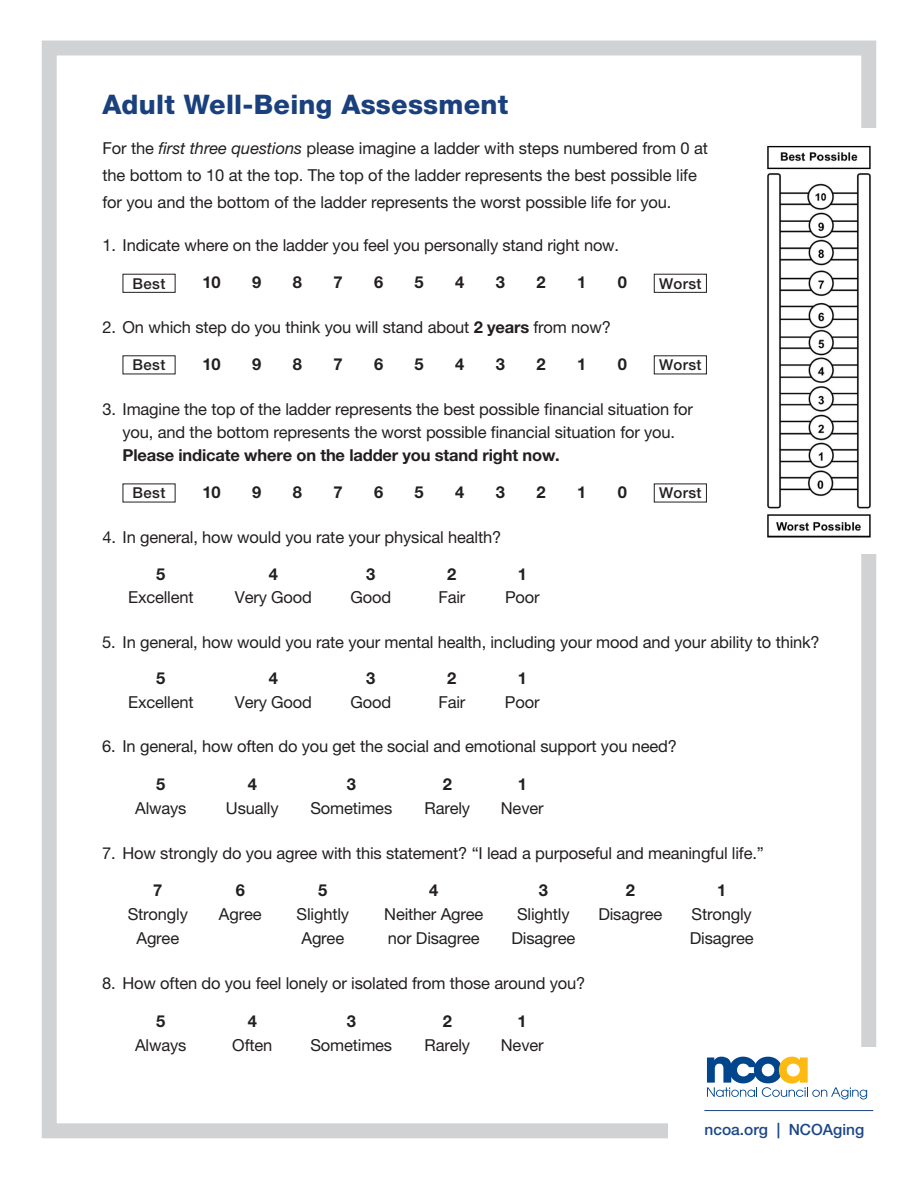
<style>
.page{position:relative;width:918px;height:1188px;background:#fff}
.page>*{position:absolute;margin:0;border:0;box-sizing:border-box;transform-origin:0 0}
.t1{font:800 27px "Helvetica Neue LT Pro";letter-spacing:.01em;color:#1a417d}
.t2{font:16.5px/27px "Helvetica Neue LT Pro";letter-spacing:-.01em;color:#231f20}
.t3{font:700 16.5px "Helvetica Neue LT Pro";letter-spacing:-.01em;color:#231f20}
.t4{font:500 15.45px "Helvetica Neue LT Pro";color:#1c4787}
.t5{font:500 15px "Helvetica Neue LT Pro";letter-spacing:.025em;color:#231f20}
.s1{font-style:italic}
.s2{font-weight:700}
</style>
<div class="page">
<div style="left:42px;top:40px;width:834px;height:1098px;border:15px solid #d1d2d4"></div>
<div style="left:123px;top:274px;width:53px;height:19px;border:1px solid #231f20"></div>
<div style="left:654px;top:274px;width:53px;height:19px;border:1px solid #231f20"></div>
<div style="left:720px;top:128px;width:167px;height:426px;background:#fff"></div>
<img style="left:767px;top:145px;width:104px;height:393px">
<div style="left:669px;top:1048px;width:220px;height:113px;background:#fff"></div>
<hr style="left:704px;top:1110px;width:169px;height:1px;background:#1a417d">
<svg style="left:707px;top:1057px;width:160px;height:42px"></svg>
<h1 class="t1" style="left:102px;top:88px;width:408px">Adult Well-Being Assessment</h1>
<p class="t2" style="left:102px;top:135px;width:607px">For the <span class="s1">first three questions</span> please imagine a ladder with steps numbered from 0 at the bottom to 10 at the top. The top of the ladder represents the best possible life for you and the bottom of the ladder represents the worst possible life for you.</p>
<p class="t2" style="left:102px;top:232px;width:518px">1. Indicate where on the ladder you feel you personally stand right now.</p>
<p class="t5" style="left:133px;top:274px;width:34px">Best</p>
<p class="t3" style="left:202px;top:272px;width:20px">10</p>
<p class="t3" style="left:252px;top:272px;width:11px">9</p>
<p class="t3" style="left:293px;top:272px;width:11px">8</p>
<p class="t3" style="left:333px;top:272px;width:11px">7</p>
<p class="t3" style="left:374px;top:272px;width:11px">6</p>
<p class="t3" style="left:415px;top:272px;width:11px">5</p>
<p class="t3" style="left:455px;top:272px;width:11px">4</p>
<p class="t3" style="left:496px;top:272px;width:11px">3</p>
<p class="t3" style="left:537px;top:272px;width:11px">2</p>
<p class="t3" style="left:577px;top:272px;width:11px">1</p>
<p class="t3" style="left:618px;top:272px;width:11px">0</p>
<p class="t5" style="left:659px;top:274px;width:44px">Worst</p>
<p class="t2" style="left:102px;top:313px;width:510px">2. On which step do you think you will stand about <span class="s2">2 years</span> from now?</p>
<p class="t5" style="left:133px;top:356px;width:34px">Best</p>
<p class="t3" style="left:202px;top:354px;width:20px">10</p>
<p class="t3" style="left:252px;top:354px;width:11px">9</p>
<p class="t3" style="left:293px;top:354px;width:11px">8</p>
<p class="t3" style="left:333px;top:354px;width:11px">7</p>
<p class="t3" style="left:374px;top:354px;width:11px">6</p>
<p class="t3" style="left:415px;top:354px;width:11px">5</p>
<p class="t3" style="left:455px;top:354px;width:11px">4</p>
<p class="t3" style="left:496px;top:354px;width:11px">3</p>
<p class="t3" style="left:537px;top:354px;width:11px">2</p>
<p class="t3" style="left:577px;top:354px;width:11px">1</p>
<p class="t3" style="left:618px;top:354px;width:11px">0</p>
<p class="t5" style="left:659px;top:356px;width:44px">Worst</p>
<p class="t2" style="left:102px;top:397px;width:592px;line-height:23.2px;text-align:center">3. Imagine the top of the ladder represents the best possible financial situation for you, and the bottom represents the worst possible financial situation for you.</p>
<p class="t3" style="left:123px;top:445px;width:439px">Please indicate where on the ladder you stand right now.</p>
<p class="t5" style="left:133px;top:484px;width:34px">Best</p>
<p class="t3" style="left:202px;top:482px;width:20px">10</p>
<p class="t3" style="left:252px;top:482px;width:11px">9</p>
<p class="t3" style="left:293px;top:482px;width:11px">8</p>
<p class="t3" style="left:333px;top:482px;width:11px">7</p>
<p class="t3" style="left:374px;top:482px;width:11px">6</p>
<p class="t3" style="left:415px;top:482px;width:11px">5</p>
<p class="t3" style="left:455px;top:482px;width:11px">4</p>
<p class="t3" style="left:496px;top:482px;width:11px">3</p>
<p class="t3" style="left:537px;top:482px;width:11px">2</p>
<p class="t3" style="left:577px;top:482px;width:11px">1</p>
<p class="t3" style="left:618px;top:482px;width:11px">0</p>
<p class="t5" style="left:659px;top:484px;width:44px">Worst</p>
<p class="t2" style="left:102px;top:523px;width:401px">4. In general, how would you rate your physical health?</p>
<p class="t3" style="left:156px;top:563px;width:11px">5</p>
<p class="t3" style="left:269px;top:563px;width:11px">4</p>
<p class="t3" style="left:366px;top:563px;width:11px">3</p>
<p class="t3" style="left:447px;top:563px;width:11px">2</p>
<p class="t3" style="left:518px;top:563px;width:11px">1</p>
<p class="t2" style="left:128px;top:583px;width:67px">Excellent</p>
<p class="t2" style="left:235px;top:583px;width:79px">Very Good</p>
<p class="t2" style="left:351px;top:583px;width:42px">Good</p>
<p class="t2" style="left:438px;top:583px;width:28px">Fair</p>
<p class="t2" style="left:505px;top:583px;width:36px">Poor</p>
<p class="t2" style="left:102px;top:628px;width:719px">5. In general, how would you rate your mental health, including your mood and your ability to think?</p>
<p class="t3" style="left:156px;top:668px;width:11px">5</p>
<p class="t3" style="left:269px;top:668px;width:11px">4</p>
<p class="t3" style="left:366px;top:668px;width:11px">3</p>
<p class="t3" style="left:447px;top:668px;width:11px">2</p>
<p class="t3" style="left:518px;top:668px;width:11px">1</p>
<p class="t2" style="left:128px;top:688px;width:67px">Excellent</p>
<p class="t2" style="left:235px;top:688px;width:79px">Very Good</p>
<p class="t2" style="left:351px;top:688px;width:42px">Good</p>
<p class="t2" style="left:438px;top:688px;width:28px">Fair</p>
<p class="t2" style="left:505px;top:688px;width:36px">Poor</p>
<p class="t2" style="left:102px;top:733px;width:576px">6. In general, how often do you get the social and emotional support you need?</p>
<p class="t3" style="left:156px;top:774px;width:11px">5</p>
<p class="t3" style="left:248px;top:774px;width:11px">4</p>
<p class="t3" style="left:347px;top:774px;width:11px">3</p>
<p class="t3" style="left:443px;top:774px;width:11px">2</p>
<p class="t3" style="left:518px;top:774px;width:11px">1</p>
<p class="t2" style="left:135px;top:794px;width:53px">Always</p>
<p class="t2" style="left:226px;top:794px;width:54px">Usually</p>
<p class="t2" style="left:310px;top:794px;width:83px">Sometimes</p>
<p class="t2" style="left:425px;top:794px;width:47px">Rarely</p>
<p class="t2" style="left:501px;top:794px;width:44px">Never</p>
<p class="t2" style="left:102px;top:839px;width:663px">7. How strongly do you agree with this statement? “I lead a purposeful and meaningful life.”</p>
<p class="t3" style="left:153px;top:880px;width:11px">7</p>
<p class="t3" style="left:236px;top:880px;width:11px">6</p>
<p class="t3" style="left:318px;top:880px;width:11px">5</p>
<p class="t3" style="left:429px;top:880px;width:11px">4</p>
<p class="t3" style="left:539px;top:880px;width:11px">3</p>
<p class="t3" style="left:626px;top:880px;width:11px">2</p>
<p class="t3" style="left:717px;top:880px;width:11px">1</p>
<p class="t2" style="left:128px;top:901px;width:62px">Strongly</p>
<p class="t2" style="left:219px;top:901px;width:44px">Agree</p>
<p class="t2" style="left:297px;top:901px;width:54px">Slightly</p>
<p class="t2" style="left:384px;top:901px;width:101px">Neither Agree</p>
<p class="t2" style="left:517px;top:901px;width:54px">Slightly</p>
<p class="t2" style="left:598px;top:901px;width:65px">Disagree</p>
<p class="t2" style="left:692px;top:901px;width:62px">Strongly</p>
<p class="t2" style="left:136px;top:925px;width:44px">Agree</p>
<p class="t2" style="left:301px;top:925px;width:44px">Agree</p>
<p class="t2" style="left:388px;top:925px;width:93px">nor Disagree</p>
<p class="t2" style="left:511px;top:925px;width:65px">Disagree</p>
<p class="t2" style="left:690px;top:925px;width:65px">Disagree</p>
<p class="t2" style="left:102px;top:970px;width:485px">8. How often do you feel lonely or isolated from those around you?</p>
<p class="t3" style="left:156px;top:1011px;width:11px">5</p>
<p class="t3" style="left:248px;top:1011px;width:11px">4</p>
<p class="t3" style="left:347px;top:1011px;width:11px">3</p>
<p class="t3" style="left:443px;top:1011px;width:11px">2</p>
<p class="t3" style="left:518px;top:1011px;width:11px">1</p>
<p class="t2" style="left:135px;top:1031px;width:53px">Always</p>
<p class="t2" style="left:232px;top:1031px;width:41px">Often</p>
<p class="t2" style="left:310px;top:1031px;width:83px">Sometimes</p>
<p class="t2" style="left:425px;top:1031px;width:47px">Rarely</p>
<p class="t2" style="left:501px;top:1031px;width:44px">Never</p>
<p class="t4" style="left:705px;top:1120px;width:161px">ncoa.org | NCOAging</p>
</div>
